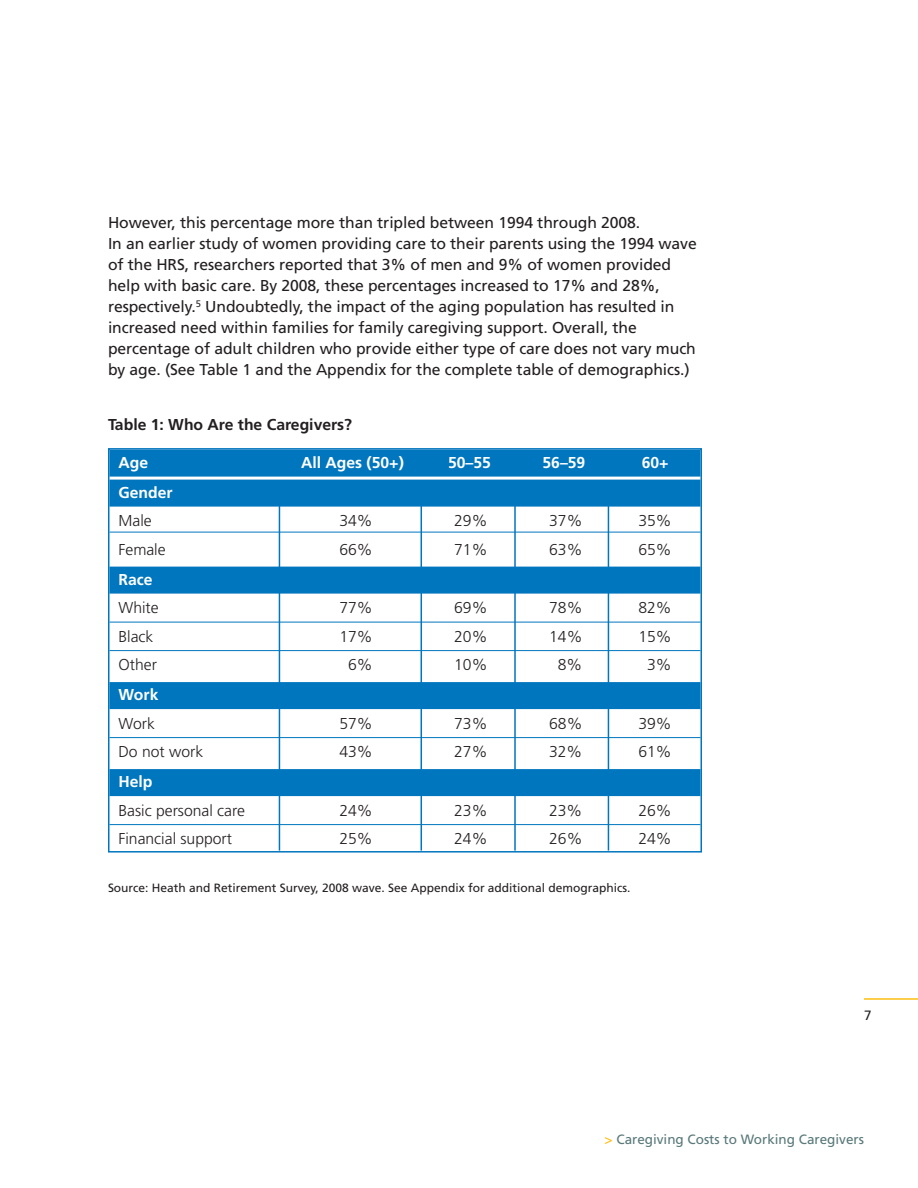
<style>
.page{position:relative;width:918px;height:1188px;background:#fff}
.page>*{position:absolute;margin:0;border:0;box-sizing:border-box;transform-origin:0 0}
.t1{font:15.75px/21px "Frutiger";letter-spacing:-.005em;color:#231f20}
.t2{font:300 15.75px "Frutiger";color:#231f20}
.t3{font:700 15.75px "Frutiger";color:#fff}
.t4{font:700 15.75px "Frutiger";color:#231f20}
.t5{font:13.5px "Frutiger";color:#597879}
.t6{font:13.5px "Frutiger";color:#231f20}
.t7{font:12px "Frutiger";color:#231f20}
.s1{color:#fdbe12}
</style>
<div class="page">
<hr style="left:864px;top:998px;width:54px;height:2px;background:#fdbe12">
<div style="left:108px;top:448px;width:594px;height:405px;border:2px solid #0076be"></div>
<div style="left:110px;top:450px;width:590px;height:27px;background:#0076be"></div>
<div style="left:110px;top:480px;width:590px;height:27px;background:#0076be"></div>
<hr style="left:110px;top:532px;width:590px;height:1px;background:#0076be">
<div style="left:110px;top:567px;width:590px;height:27px;background:#0076be"></div>
<hr style="left:110px;top:622px;width:590px;height:1px;background:#0076be">
<hr style="left:110px;top:650px;width:590px;height:1px;background:#0076be">
<div style="left:110px;top:682px;width:590px;height:27px;background:#0076be"></div>
<hr style="left:110px;top:737px;width:590px;height:1px;background:#0076be">
<div style="left:110px;top:769px;width:590px;height:27px;background:#0076be"></div>
<hr style="left:110px;top:824px;width:590px;height:1px;background:#0076be">
<hr style="left:608px;top:499px;width:1px;height:352px;background:#0076be">
<hr style="left:514px;top:499px;width:2px;height:352px;background:#0076be">
<hr style="left:421px;top:499px;width:1px;height:352px;background:#0076be">
<hr style="left:279px;top:499px;width:1px;height:352px;background:#0076be">
<p class="t1" style="left:108px;top:213px;width:590px">However, this percentage more than tripled between 1994 through 2008.<br>In an earlier study of women providing care to their parents using the 1994 wave of the HRS, researchers reported that 3% of men and 9% of women provided help with basic care. By 2008, these percentages increased to 17% and 28%, respectively.<sup>5</sup> Undoubtedly, the impact of the aging population has resulted in increased need within families for family caregiving support. Overall, the percentage of adult children who provide either type of care does not vary much by age. (See Table 1 and the Appendix for the complete table of demographics.)</p>
<p class="t4" style="left:108px;top:418px;width:246px">Table 1: Who Are the Caregivers?</p>
<p class="t3" style="left:118px;top:456px;width:31px">Age</p>
<p class="t3" style="left:301px;top:456px;width:104px">All Ages (50+)</p>
<p class="t3" style="left:448px;top:456px;width:44px">50–55</p>
<p class="t3" style="left:543px;top:456px;width:44px">56–59</p>
<p class="t3" style="left:642px;top:456px;width:28px">60+</p>
<p class="t3" style="left:118px;top:486px;width:56px">Gender</p>
<p class="t2" style="left:118px;top:514px;width:35px">Male</p>
<p class="t2" style="left:339px;top:514px;width:35px">34%</p>
<p class="t2" style="left:454px;top:514px;width:35px">29%</p>
<p class="t2" style="left:549px;top:514px;width:35px">37%</p>
<p class="t2" style="left:638px;top:514px;width:35px">35%</p>
<p class="t2" style="left:118px;top:543px;width:49px">Female</p>
<p class="t2" style="left:339px;top:543px;width:35px">66%</p>
<p class="t2" style="left:454px;top:543px;width:35px">71%</p>
<p class="t2" style="left:549px;top:543px;width:35px">63%</p>
<p class="t2" style="left:638px;top:543px;width:35px">65%</p>
<p class="t3" style="left:118px;top:573px;width:36px">Race</p>
<p class="t2" style="left:118px;top:601px;width:42px">White</p>
<p class="t2" style="left:339px;top:601px;width:35px">77%</p>
<p class="t2" style="left:454px;top:601px;width:35px">69%</p>
<p class="t2" style="left:549px;top:601px;width:35px">78%</p>
<p class="t2" style="left:638px;top:601px;width:35px">82%</p>
<p class="t2" style="left:118px;top:630px;width:36px">Black</p>
<p class="t2" style="left:339px;top:630px;width:35px">17%</p>
<p class="t2" style="left:454px;top:630px;width:35px">20%</p>
<p class="t2" style="left:549px;top:630px;width:35px">14%</p>
<p class="t2" style="left:638px;top:630px;width:35px">15%</p>
<p class="t2" style="left:118px;top:658px;width:40px">Other</p>
<p class="t2" style="left:348px;top:658px;width:26px">6%</p>
<p class="t2" style="left:454px;top:658px;width:35px">10%</p>
<p class="t2" style="left:558px;top:658px;width:26px">8%</p>
<p class="t2" style="left:647px;top:658px;width:26px">3%</p>
<p class="t3" style="left:118px;top:688px;width:41px">Work</p>
<p class="t2" style="left:118px;top:717px;width:38px">Work</p>
<p class="t2" style="left:340px;top:717px;width:35px">57%</p>
<p class="t2" style="left:454px;top:717px;width:35px">73%</p>
<p class="t2" style="left:549px;top:717px;width:35px">68%</p>
<p class="t2" style="left:638px;top:717px;width:35px">39%</p>
<p class="t2" style="left:118px;top:745px;width:86px">Do not work</p>
<p class="t2" style="left:339px;top:745px;width:35px">43%</p>
<p class="t2" style="left:454px;top:745px;width:35px">27%</p>
<p class="t2" style="left:549px;top:745px;width:35px">32%</p>
<p class="t2" style="left:638px;top:745px;width:35px">61%</p>
<p class="t3" style="left:118px;top:775px;width:36px">Help</p>
<p class="t2" style="left:118px;top:804px;width:128px">Basic personal care</p>
<p class="t2" style="left:339px;top:804px;width:35px">24%</p>
<p class="t2" style="left:454px;top:804px;width:35px">23%</p>
<p class="t2" style="left:549px;top:804px;width:35px">23%</p>
<p class="t2" style="left:638px;top:804px;width:35px">26%</p>
<p class="t2" style="left:118px;top:832px;width:115px">Financial support</p>
<p class="t2" style="left:339px;top:832px;width:35px">25%</p>
<p class="t2" style="left:454px;top:832px;width:35px">24%</p>
<p class="t2" style="left:549px;top:832px;width:35px">26%</p>
<p class="t2" style="left:638px;top:832px;width:35px">24%</p>
<p class="t7" style="left:108px;top:883px;width:524px">Source: Heath and Retirement Survey, 2008 wave. See Appendix for additional demographics.</p>
<p class="t6" style="left:864px;top:1009px;width:9px">7</p>
<p class="t5" style="left:605px;top:1134px;width:261px"><span class="s1">&gt;</span> Caregiving Costs to Working Caregivers</p>
</div>
